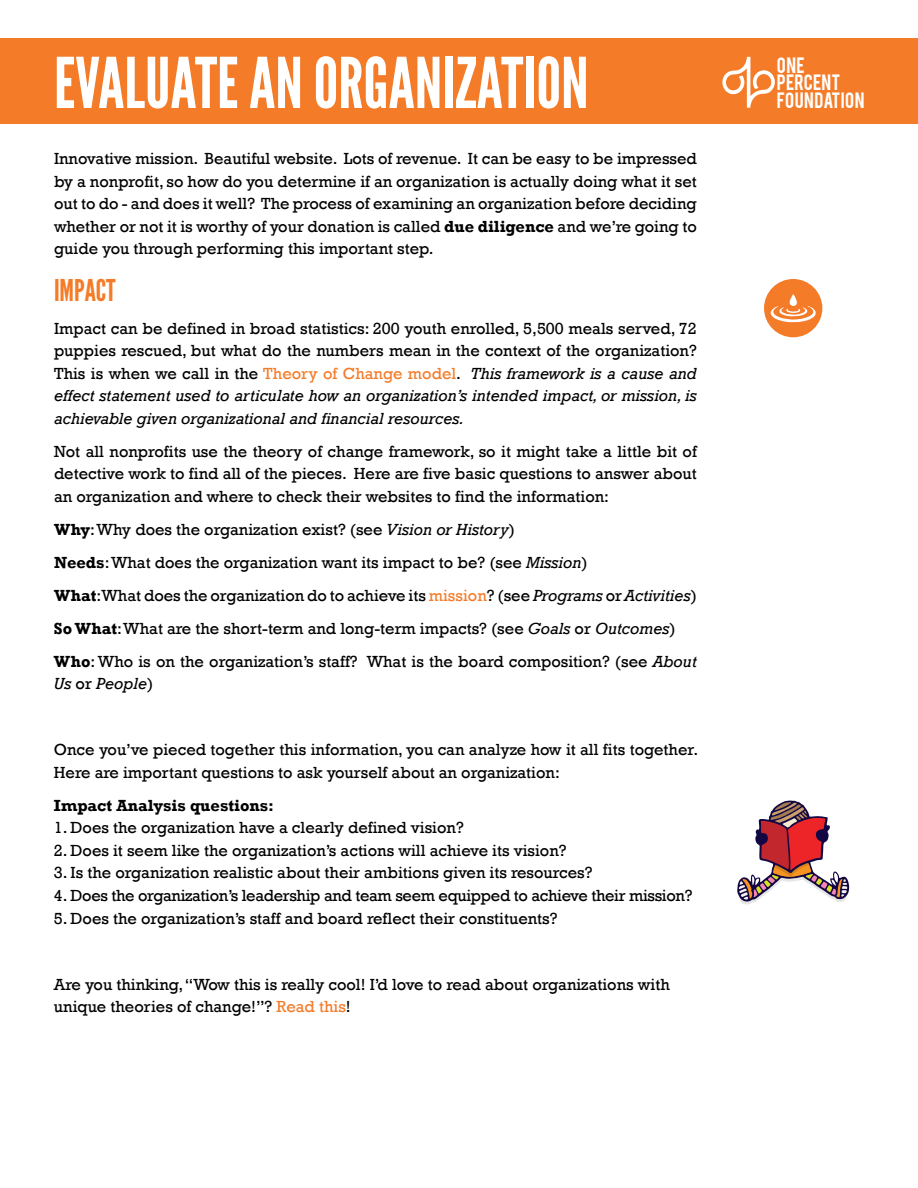
<style>
.page{position:relative;width:918px;height:1188px;background:#fff}
.page>*{position:absolute;margin:0;border:0;box-sizing:border-box;transform-origin:0 0}
.t1{font:69.75px "League Gothic";color:#fff}
.t2{font:30px "League Gothic";color:#f47c29}
.t3{font:17.55px/17.5px "Bebas";letter-spacing:.015em;color:#fff}
.t4{font:16.5px/22.5px "Rockwell";color:#000;text-align:justify}
.t5{font:16.5px "Rockwell";letter-spacing:-.02em;color:#000}
.t6{font:700 16.5px "Rockwell";color:#000}
.t7{font:italic 16.5px "Rockwell";color:#000}
.s1{font-weight:700}
.s2{color:#f47c29}
.s3{font-style:italic}
.s4{font-style:normal}
</style>
<div class="page">
<div style="left:0;top:38px;width:918px;height:86px;background:#f47c29"></div>
<svg style="left:722px;top:57px;width:53px;height:51px"></svg>
<div style="left:764px;top:279px;width:58px;height:58px;background:#f47c29;border-radius:50%"></div>
<svg style="left:770px;top:294px;width:46px;height:28px"></svg>
<svg style="left:737px;top:801px;width:112px;height:103px"></svg>
<h1 class="t1" style="left:54px;top:43px;width:536px">EVALUATE AN ORGANIZATION</h1>
<p class="t4" style="left:54px;top:148px;width:644px">Innovative mission. Beautiful website. Lots of revenue. It can be easy to be impressed by a nonprofit, so how do you determine if an organization is actually doing what it set out to do - and does it well? The process of examining an organization before deciding whether or not it is worthy of your donation is called <span class="s1">due diligence</span> and we’re going to guide you through performing this important step.</p>
<h2 class="t2" style="left:54px;top:273px;width:63px">IMPACT</h2>
<p class="t4" style="left:54px;top:317px;width:644px">Impact can be defined in broad statistics: 200 youth enrolled, 5,500 meals served, 72 puppies rescued, but what do the numbers mean in the context of the organization?<br>This is when we call in the <span class="s2">Theory of Change model</span>. <span class="s3">This framework is a cause and effect statement used to articulate how an organization’s intended impact, or mission, is achievable given organizational and financial resources.</span></p>
<p class="t4" style="left:54px;top:440px;width:644px">Not all nonprofits use the theory of change framework, so it might take a little bit of detective work to find all of the pieces. Here are five basic questions to answer about an organization and where to check their websites to find the information:</p>
<p class="t4" style="left:54px;top:513px;width:644px;line-height:33px;text-align:left"><span class="s1">Why</span>: Why does the organization exist? (see <span class="s3">Vision or History</span>)<br><span class="s1">Needs</span>: What does the organization want its impact to be? (see <span class="s3">Mission</span>)<br><span class="s1">What</span>: What does the organization do to achieve its <span class="s2">mission</span>? (see <span class="s3">Programs</span> or <span class="s3">Activities</span>)<br><span class="s1">So What</span>: What are the short-term and long-term impacts? (see <span class="s3">Goals</span> or <span class="s3">Outcomes</span>)<br><span class="s1">Who</span>: Who is on the organization’s staff? What is the board composition? (see <span class="s3">About</span></p>
<p class="t7" style="left:54px;top:674px;width:101px">Us <span class="s4">or</span> People<span class="s4">)</span></p>
<p class="t4" style="left:54px;top:739px;width:646px">Once you’ve pieced together this information, you can analyze how it all fits together.<br>Here are important questions to ask yourself about an organization:</p>
<p class="t6" style="left:54px;top:795px;width:222px">Impact Analysis questions:</p>
<p class="t4" style="left:54px;top:817px;width:411px">1. Does the organization have a clearly defined vision?</p>
<p class="t4" style="left:54px;top:839px;width:514px">2. Does it seem like the organization’s actions will achieve its vision?</p>
<p class="t4" style="left:54px;top:862px;width:540px">3. Is the organization realistic about their ambitions given its resources?</p>
<p class="t5" style="left:54px;top:886px;width:640px">4. Does the organization’s leadership and team seem equipped to achieve their mission?</p>
<p class="t4" style="left:54px;top:907px;width:505px">5. Does the organization’s staff and board reflect their constituents?</p>
<p class="t4" style="left:54px;top:973px;width:617px">Are you thinking, “Wow this is really cool! I’d love to read about organizations with unique theories of change!”? <span class="s2">Read this</span>!</p>
<p class="t3" style="left:777px;top:55px;width:65px">ONE<br>PERCENT</p>
<p class="t3" style="left:777px;top:90px;width:89px">FOUNDATION</p>
</div>
